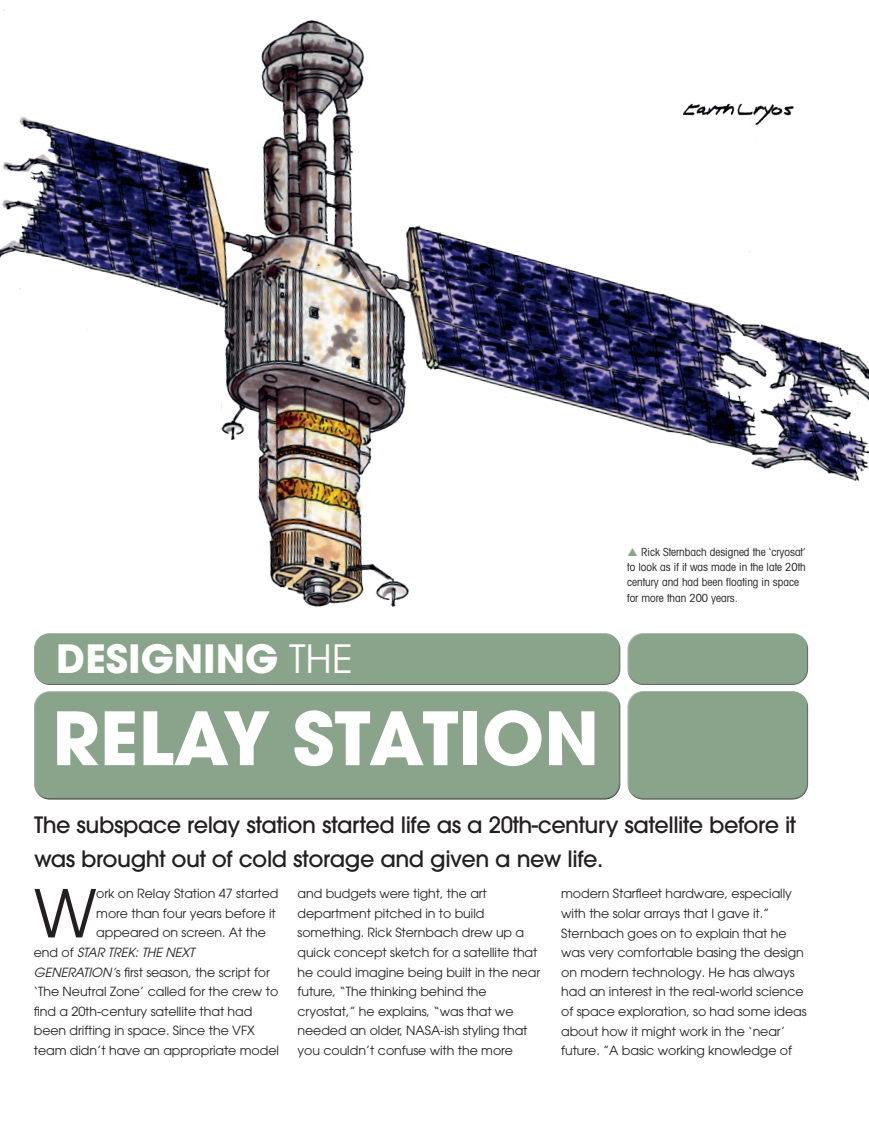
<style>
.page{position:relative;width:869px;height:1126px;background:#fff}
.page>*{position:absolute;margin:0;border:0;box-sizing:border-box;transform-origin:0 0}
.t1{font:700 72.8px "Avant Garde LT";color:#fff}
.t2{font:65.45px "Avant Garde LT";color:#231f20}
.t3{font:700 38.68px "Avant Garde";color:#fff}
.t4{font:500 22.4px/33.6px "Avant Garde";letter-spacing:-.02em;color:#231f20}
.t5{font:12.6px/19.6px "Avant Garde LT";letter-spacing:-.005em;color:#231f20}
.t6{font:italic 12.6px "Avant Garde LT";letter-spacing:-.005em;color:#231f20}
.t7{font:condensed 11.2px/15.4px "Avant Garde LT";color:#231f20}
.s1{font-weight:400}
.s2{font-style:normal}
.s3{font-style:italic}
</style>
<div class="page">
<img style="left:0;top:9px;width:868px;height:599px">
<div style="left:33px;top:689px;width:587px;height:102px;background:#fff;opacity:.75"></div>
<div style="left:33px;top:696px;width:589px;height:105px;background:#8aa48c"></div>
<div style="left:33px;top:631px;width:587px;height:46px;background:#fff;opacity:.75"></div>
<div style="left:33px;top:638px;width:589px;height:47px;background:#8aa48c"></div>
<div style="left:626px;top:631px;width:182px;height:45px;background:#fff;opacity:.75"></div>
<div style="left:626px;top:638px;width:184px;height:47px;background:#8aa48c"></div>
<div style="left:626px;top:689px;width:182px;height:102px;background:#fff;opacity:.75"></div>
<div style="left:626px;top:696px;width:184px;height:105px;background:#8aa48c"></div>
<img style="left:675px;top:70px;width:176px;height:128px">
<svg style="left:628px;top:547px;width:9px;height:9px"></svg>
<p class="t3" style="left:57px;top:634px;width:297px">DESIGNING <span class="s1">THE</span></p>
<p class="t1" style="left:52px;top:691px;width:548px">RELAY STATION</p>
<p class="t7" style="left:627px;top:544px;width:180px;text-indent:14px">Rick Sternbach designed the ‘cryosat’ to look as if it was made in the late 20th century and had been floating in space for more than 200 years.</p>
<p class="t4" style="left:34px;top:808px;width:763px">The subspace relay station started life as a 20th-century satellite before it was brought out of cold storage and given a new life.</p>
<p class="t2" style="left:34px;top:875px;width:64px">W</p>
<p class="t5" style="left:96px;top:884px;width:183px">ork on Relay Station 47 started</p>
<p class="t5" style="left:96px;top:903px;width:181px">more than four years before it</p>
<p class="t5" style="left:96px;top:923px;width:171px">appeared on screen. At the</p>
<p class="t6" style="left:34px;top:945px;width:162px"><span class="s2">end of</span> STAR TREK: THE NEXT</p>
<p class="t5" style="left:34px;top:962px;width:237px"><span class="s3">GENERATION’</span>s first season, the script for</p>
<p class="t5" style="left:34px;top:982px;width:246px">‘The Neutral Zone’ called for the crew to</p>
<p class="t5" style="left:34px;top:1001px;width:220px">find a 20th-century satellite that had</p>
<p class="t5" style="left:34px;top:1021px;width:222px">been drifting in space. Since the VFX</p>
<p class="t5" style="left:34px;top:1041px;width:247px">team didn’t have an appropriate model</p>
<p class="t5" style="left:297px;top:884px;width:244px">and budgets were tight, the art department pitched in to build something. Rick Sternbach drew up a quick concept sketch for a satellite that he could imagine being built in the near future, “The thinking behind the cryostat,” he explains, “was that we needed an older, NASA-ish styling that you couldn’t confuse with the more</p>
<p class="t5" style="left:561px;top:884px;width:247px">modern Starfleet hardware, especially with the solar arrays that I gave it.” Sternbach goes on to explain that he was very comfortable basing the design on modern technology. He has always had an interest in the real-world science of space exploration, so had some ideas about how it might work in the ‘near’ future. ”A basic working knowledge of</p>
</div>
